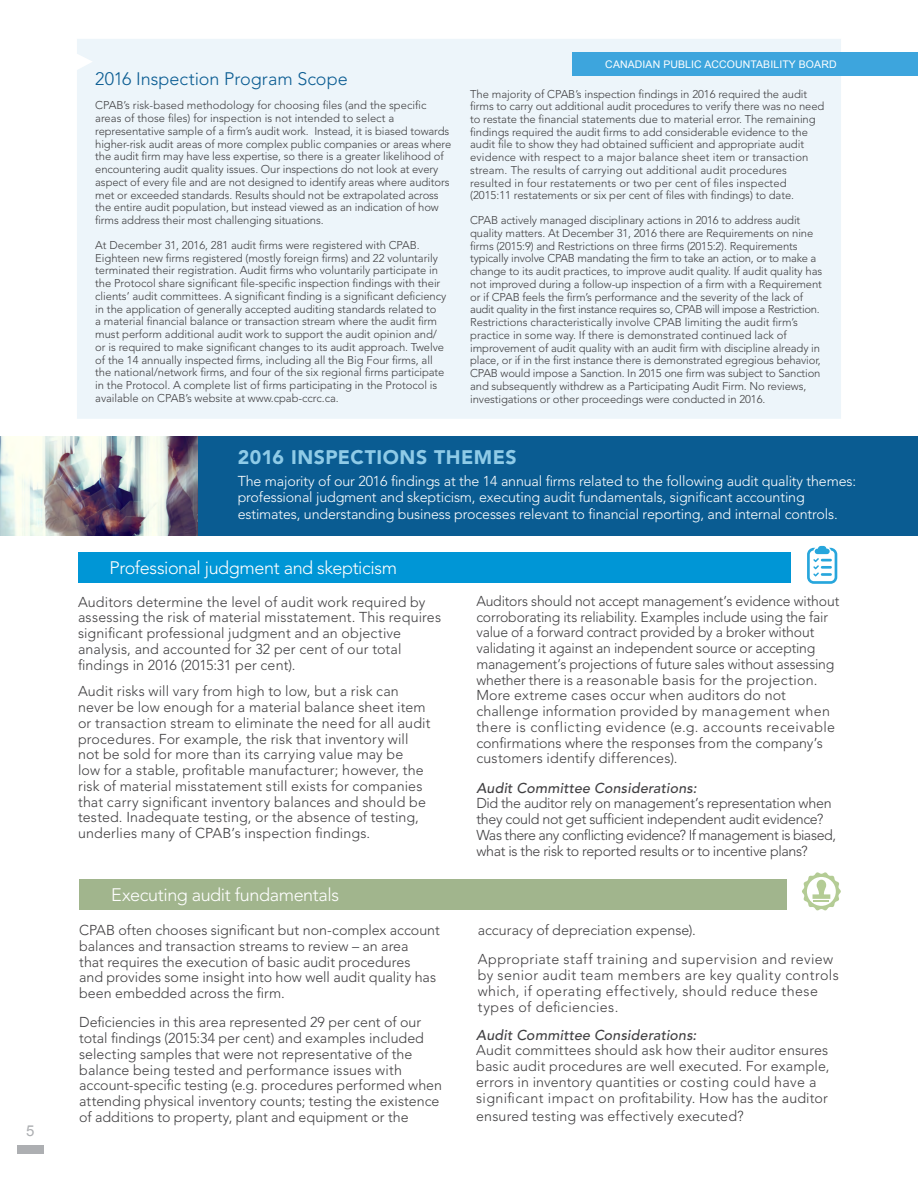
<style>
.page{position:relative;width:918px;height:1188px;background:#fff}
.page>*{position:absolute;margin:0;border:0;box-sizing:border-box;transform-origin:0 0}
.t1{font:900 19.5px "Avenir";letter-spacing:.025em;color:#8fcbe7}
.t2{font:300 18px "Avenir";letter-spacing:-.025em;color:#fff}
.t3{font:300 18px "Avenir";color:#0a5c92}
.t4{font:15px "Arial";color:#adafb2}
.t5{font:300 14.25px/15.8px "Avenir";letter-spacing:.005em;color:#414042}
.t6{font:300 14.25px/16.5px "Avenir";letter-spacing:-.01em;color:#fff}
.t7{font:300 14.25px/15.8px "Avenir";letter-spacing:-.02em;color:#414042}
.t8{font:300 14.25px/15.8px "Avenir";letter-spacing:.03em;color:#414042}
.t9{font:300 14.25px/29.2px "Avenir";letter-spacing:.025em;color:#414042}
.t10{font:italic 500 14.25px "Avenir";letter-spacing:.015em;color:#414042}
.t11{font:300 11.25px/12.8px "Avenir";letter-spacing:-.005em;color:#414042}
.t12{font:10.5px "Arial";letter-spacing:.01em;color:#fff}
</style>
<div class="page">
<div style="left:77px;top:39px;width:764px;height:380px;background:#edf5fa"></div>
<div style="left:17px;top:1145px;width:26px;height:9px;background:#adafb2"></div>
<div style="left:572px;top:53px;width:346px;height:23px;background:#3da5dd"></div>
<div style="left:197px;top:436px;width:721px;height:100px;background:#0a5c92"></div>
<img style="left:0;top:436px;width:197px;height:100px">
<div style="left:79px;top:879px;width:708px;height:31px;background:#a1b58d"></div>
<svg style="left:802px;top:872px;width:39px;height:39px"></svg>
<div style="left:78px;top:552px;width:713px;height:30px;background:#0096d6"></div>
<svg style="left:807px;top:546px;width:30px;height:38px"></svg>
<h3 class="t4" style="left:26px;top:1121px;width:10px">5</h3>
<h2 class="t3" style="left:95px;top:68px;width:254px">2016 Inspection Program Scope</h2>
<p class="t11" style="left:95px;top:99px;width:358px">CPAB’s risk-based methodology for choosing files (and the specific areas of those files) for inspection is not intended to select a representative sample of a firm’s audit work. Instead, it is biased towards higher-risk audit areas of more complex public companies or areas where the audit firm may have less expertise, so there is a greater likelihood of encountering audit quality issues. Our inspections do not look at every aspect of every file and are not designed to identify areas where auditors met or exceeded standards. Results should not be extrapolated across the entire audit population, but instead viewed as an indication of how firms address their most challenging situations.</p>
<p class="t11" style="left:95px;top:239px;width:353px">At December 31, 2016, 281 audit firms were registered with CPAB.<br>Eighteen new firms registered (mostly foreign firms) and 22 voluntarily terminated their registration. Audit firms who voluntarily participate in the Protocol share significant file-specific inspection findings with their clients’ audit committees. A significant finding is a significant deficiency in the application of generally accepted auditing standards related to<br>a material financial balance or transaction stream where the audit firm must perform additional audit work to support the audit opinion and/ or is required to make significant changes to its audit approach. Twelve of the 14 annually inspected firms, including all the Big Four firms, all the national/network firms, and four of the six regional firms participate in the Protocol. A complete list of firms participating in the Protocol is available on CPAB’s website at www.cpab-ccrc.ca.</p>
<p class="t12" style="left:605px;top:58px;width:233px">CANADIAN PUBLIC ACCOUNTABILITY BOARD</p>
<p class="t11" style="left:470px;top:87px;width:356px">The majority of CPAB’s inspection findings in 2016 required the audit firms to carry out additional audit procedures to verify there was no need to restate the financial statements due to material error. The remaining findings required the audit firms to add considerable evidence to the audit file to show they had obtained sufficient and appropriate audit evidence with respect to a major balance sheet item or transaction stream. The results of carrying out additional audit procedures resulted in four restatements or two per cent of files inspected (2015:11 restatements or six per cent of files with findings) to date.</p>
<p class="t11" style="left:470px;top:214px;width:354px">CPAB actively managed disciplinary actions in 2016 to address audit quality matters. At December 31, 2016 there are Requirements on nine firms (2015:9) and Restrictions on three firms (2015:2). Requirements typically involve CPAB mandating the firm to take an action, or to make a change to its audit practices, to improve audit quality. If audit quality has not improved during a follow-up inspection of a firm with a Requirement or if CPAB feels the firm’s performance and the severity of the lack of audit quality in the first instance requires so, CPAB will impose a Restriction.<br>Restrictions characteristically involve CPAB limiting the audit firm’s practice in some way. If there is demonstrated continued lack of improvement of audit quality with an audit firm with discipline already in place, or if in the first instance there is demonstrated egregious behavior, CPAB would impose a Sanction. In 2015 one firm was subject to Sanction and subsequently withdrew as a Participating Audit Firm. No reviews, investigations or other proceedings were conducted in 2016.</p>
<h1 class="t1" style="left:238px;top:445px;width:281px">2016 INSPECTIONS THEMES</h1>
<p class="t6" style="left:238px;top:472px;width:620px">The majority of our 2016 findings at the 14 annual firms related to the following audit quality themes: professional judgment and skepticism, executing audit fundamentals, significant accounting estimates, understanding business processes relevant to financial reporting, and internal controls.</p>
<h2 class="t2" style="left:110px;top:557px;width:289px">Professional judgment and skepticism</h2>
<p class="t5" style="left:78px;top:594px;width:365px">Auditors determine the level of audit work required by assessing the risk of material misstatement. This requires significant professional judgment and an objective analysis, and accounted for 32 per cent of our total findings in 2016 (2015:31 per cent).</p>
<p class="t5" style="left:78px;top:684px;width:354px">Audit risks will vary from high to low, but a risk can never be low enough for a material balance sheet item or transaction stream to eliminate the need for all audit procedures. For example, the risk that inventory will not be sold for more than its carrying value may be<br>low for a stable, profitable manufacturer; however, the risk of material misstatement still exists for companies that carry significant inventory balances and should be tested. Inadequate testing, or the absence of testing, underlies many of CPAB’s inspection findings.</p>
<h2 class="t2" style="left:111px;top:884px;width:229px">Executing audit fundamentals</h2>
<p class="t5" style="left:79px;top:922px;width:362px">CPAB often chooses significant but non-complex account balances and transaction streams to review – an area<br>that requires the execution of basic audit procedures<br>and provides some insight into how well audit quality has been embedded across the firm.</p>
<p class="t5" style="left:79px;top:1015px;width:364px">Deficiencies in this area represented 29 per cent of our total findings (2015:34 per cent) and examples included selecting samples that were not representative of the balance being tested and performance issues with account-specific testing (e.g. procedures performed when attending physical inventory counts; testing the existence of additions to property, plant and equipment or the</p>
<p class="t5" style="left:476px;top:593px;width:365px">Auditors should not accept management’s evidence without corroborating its reliability. Examples include using the fair value of a forward contract provided by a broker without validating it against an independent source or accepting management’s projections of future sales without assessing whether there is a reasonable basis for the projection.<br>More extreme cases occur when auditors do not challenge information provided by management when there is conflicting evidence (e.g. accounts receivable confirmations where the responses from the company’s customers identify differences).</p>
<p class="t10" style="left:476px;top:779px;width:222px">Audit Committee Considerations:</p>
<p class="t7" style="left:476px;top:796px;width:361px">Did the auditor rely on management’s representation when they could not get sufficient independent audit evidence?<br>Was there any conflicting evidence? If management is biased, what is the risk to reported results or to incentive plans?</p>
<p class="t9" style="left:478px;top:916px;width:357px">accuracy of depreciation expense).<br>Appropriate staff training and supervision and review</p>
<p class="t8" style="left:478px;top:967px;width:363px">by senior audit team members are key quality controls which, if operating effectively, should reduce these types of deficiencies.</p>
<p class="t10" style="left:476px;top:1026px;width:222px">Audit Committee Considerations:</p>
<p class="t5" style="left:476px;top:1043px;width:355px">Audit committees should ask how their auditor ensures basic audit procedures are well executed. For example, errors in inventory quantities or costing could have a significant impact on profitability. How has the auditor</p>
<p class="t5" style="left:476px;top:1108px;width:269px">ensured testing was effectively executed?</p>
</div>
